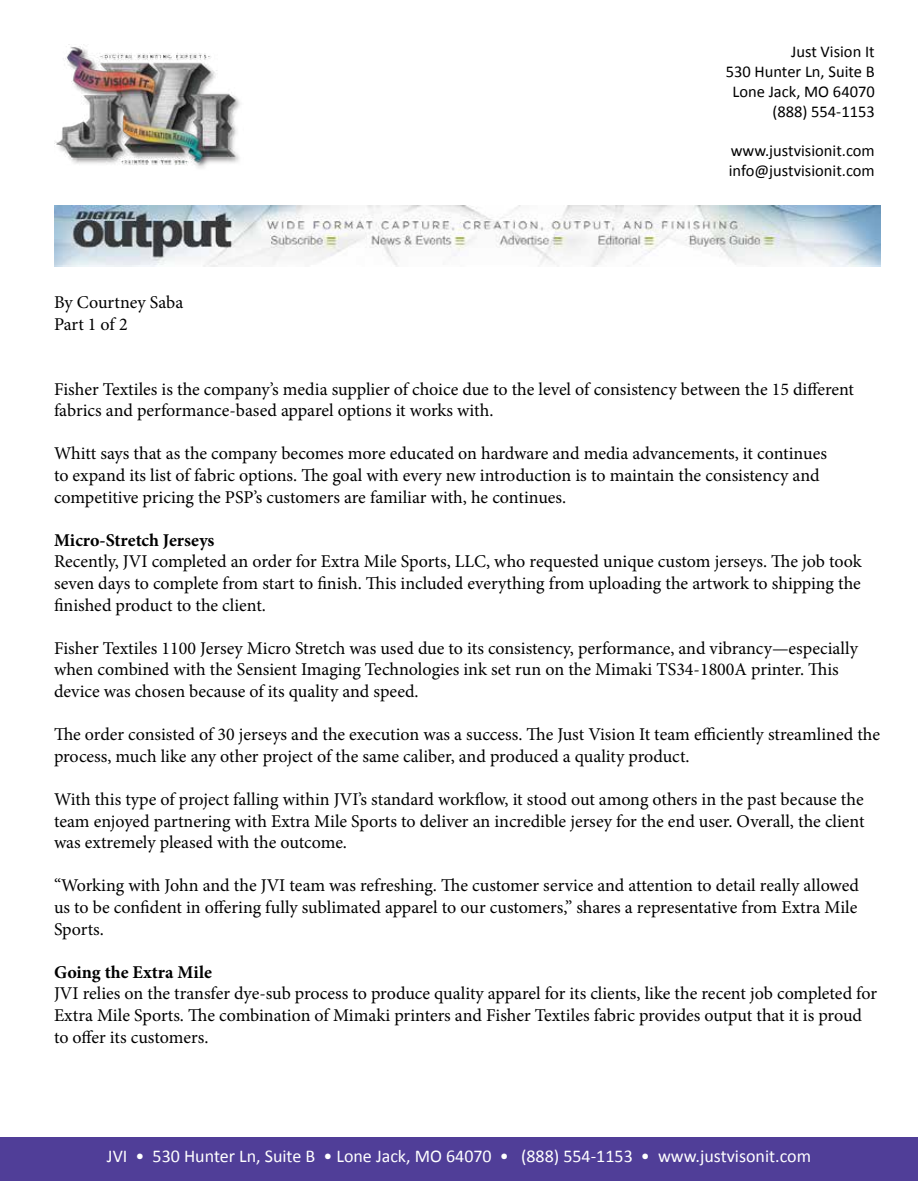
<style>
.page{position:relative;width:918px;height:1188px;background:#fff}
.page>*{position:absolute;margin:0;border:0;box-sizing:border-box;transform-origin:0 0}
.t1{font:18px/21.6px "Minion Pro";color:#000}
.t2{font:18px "Calibri";color:#fff}
.t3{font:700 18px "Minion Pro";color:#000}
.t4{font:16.5px/19.8px "Calibri";color:#000;text-align:right}
</style>
<div class="page">
<img style="left:54px;top:44px;width:186px;height:124px">
<div style="left:0;top:1137px;width:918px;height:43px;background:#503e98"></div>
<img style="left:54px;top:205px;width:826px;height:62px">
<p class="t1" style="left:54px;top:292px;width:131px">By Courtney Saba<br>Part 1 of 2</p>
<p class="t4" style="left:726px;top:42px;width:151px">Just Vision It<br>530 Hunter Ln, Suite B<br>Lone Jack, MO 64070 (888) 554-1153</p>
<p class="t4" style="left:729px;top:141px;width:147px;text-align:left">www.justvisionit.com info@justvisionit.com</p>
<p class="t1" style="left:54px;top:378px;width:802px">Fisher Textiles is the company’s media supplier of choice due to the level of consistency between the 15 different fabrics and performance-based apparel options it works with.</p>
<p class="t1" style="left:54px;top:443px;width:774px">Whitt says that as the company becomes more educated on hardware and media advancements, it continues to expand its list of fabric options. The goal with every new introduction is to maintain the consistency and competitive pricing the PSP’s customers are familiar with, he continues.</p>
<p class="t3" style="left:54px;top:527px;width:162px">Micro-Stretch Jerseys</p>
<p class="t1" style="left:54px;top:551px;width:809px;text-align:justify">Recently, JVI completed an order for Extra Mile Sports, LLC, who requested unique custom jerseys. The job took seven days to complete from start to finish. This included everything from uploading the artwork to shipping the finished product to the client.</p>
<p class="t1" style="left:54px;top:637px;width:805px">Fisher Textiles 1100 Jersey Micro Stretch was used due to its consistency, performance, and vibrancy—especially when combined with the Sensient Imaging Technologies ink set run on the Mimaki TS34-1800A printer. This device was chosen because of its quality and speed.</p>
<p class="t1" style="left:54px;top:724px;width:828px">The order consisted of 30 jerseys and the execution was a success. The Just Vision It team efficiently streamlined the process, much like any other project of the same caliber, and produced a quality product.</p>
<p class="t1" style="left:54px;top:789px;width:812px;text-align:justify">With this type of project falling within JVI’s standard workflow, it stood out among others in the past because the team enjoyed partnering with Extra Mile Sports to deliver an incredible jersey for the end user. Overall, the client was extremely pleased with the outcome.</p>
<p class="t1" style="left:54px;top:875px;width:807px;text-align:justify">“Working with John and the JVI team was refreshing. The customer service and attention to detail really allowed us to be confident in offering fully sublimated apparel to our customers,” shares a representative from Extra Mile Sports.</p>
<p class="t3" style="left:54px;top:959px;width:160px">Going the Extra Mile</p>
<p class="t1" style="left:54px;top:983px;width:825px">JVI relies on the transfer dye-sub process to produce quality apparel for its clients, like the recent job completed for<br>Extra Mile Sports. The combination of Mimaki printers and Fisher Textiles fabric provides output that it is proud to offer its customers.</p>
<p class="t2" style="left:107px;top:1144px;width:706px">JVI • 530 Hunter Ln, Suite B • Lone Jack, MO 64070 • (888) 554-1153 • www.justvisonit.com</p>
</div>
